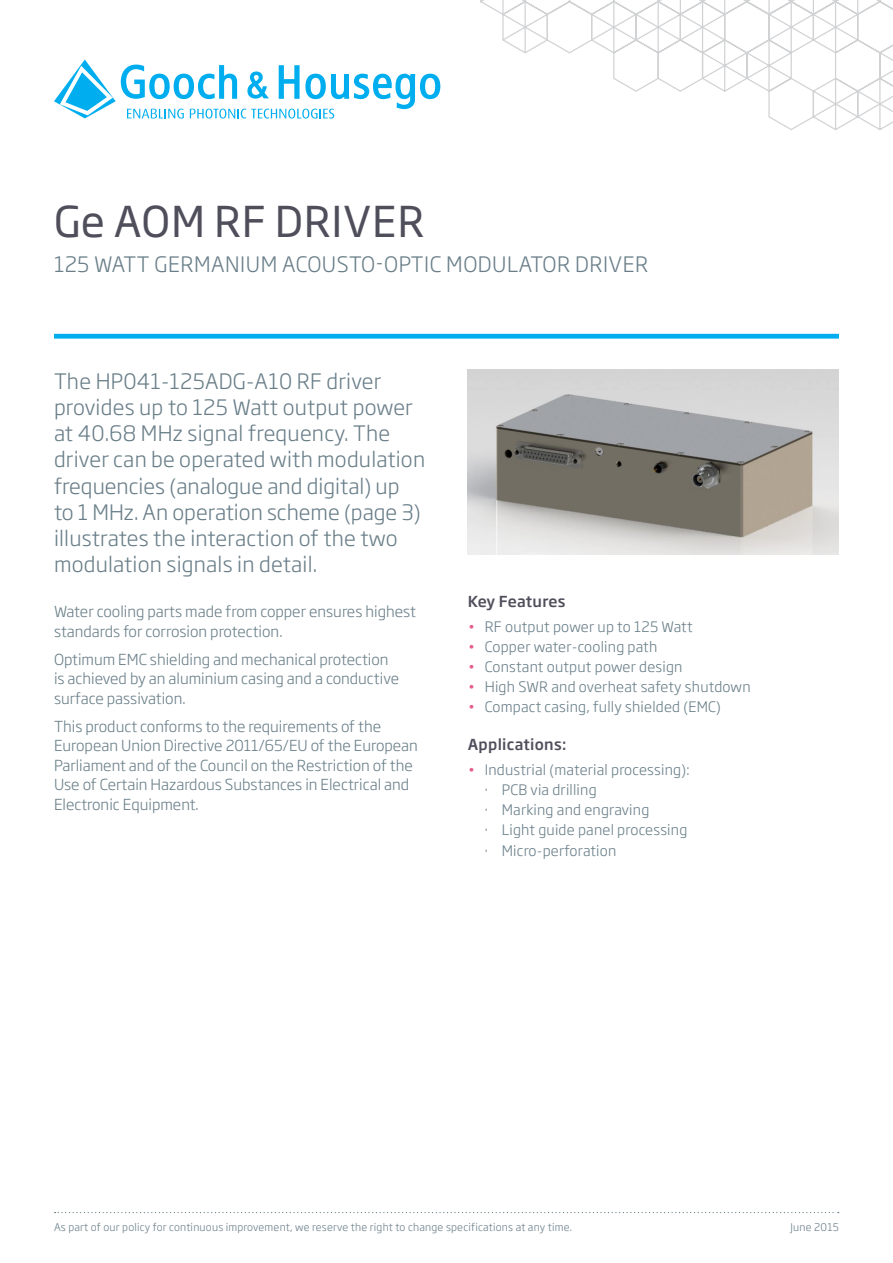
<style>
.page{position:relative;width:893px;height:1263px;background:#fff}
.page>*{position:absolute;margin:0;border:0;box-sizing:border-box;transform-origin:0 0}
.t1{font:42px "Soho Gothic Pro";letter-spacing:.02em;color:#4f4e5b}
.Grey_leader{font:300 21px/26.2px "Soho Gothic Pro";letter-spacing:.01em;color:#697e88}
.Body_standard{font:300 15px/19.5px "Soho Gothic Pro";color:#697e88}
.t2{font:500 15px "Soho Gothic Std";letter-spacing:.02em;color:#4f4e5b}
.Pink_Bullets{font:300 14.25px/20.2px "Soho Gothic Pro";letter-spacing:.015em;color:#697e88}
.t3{font:300 10.5px "Soho Gothic Pro";letter-spacing:.02em;color:#697e88}
.s1{color:#e85d8f}
</style>
<div class="page">
<svg style="left:55px;top:1212px;width:784px;height:1px"></svg>
<svg style="left:54px;top:60px;width:386px;height:59px"></svg>
<div style="left:54px;top:334px;width:785px;height:5px;background:#00aeef"></div>
<svg style="left:480px;top:0;width:413px;height:130px"></svg>
<img style="left:468px;top:370px;width:371px;height:184px">
<p class="t1" style="left:54px;top:189px;width:367px">GE AOM RF DRIVER</p>
<p class="Grey_leader" style="left:54px;top:250px;width:596px">125 Watt Germanium Acousto-optic Modulator driver</p>
<p class="Grey_leader" style="left:54px;top:366px;width:373px">The HP041-125ADG-A10 RF driver provides up to 125 Watt output power at 40.68 M Hz signal frequency. The driver can be operated with modulation frequencies (analogue and digital) up<br>to 1 M Hz. An operation scheme (page 3) illustrates the interaction of the two modulation signals in detail.</p>
<p class="Body_standard" style="left:54px;top:601px;width:364px">Water cooling parts made from copper ensures highest standards for corrosion protection.</p>
<p class="Body_standard" style="left:54px;top:649px;width:75px">Optimum EMC</p>
<p class="Body_standard" style="left:54px;top:649px;width:347px;text-indent:96px">shielding and mechanical protection is achieved by an aluminium casing and a conductive surface passivation.</p>
<p class="Body_standard" style="left:54px;top:716px;width:365px">This product conforms to the requirements of the European U nion Directive 2011/65/EU of the European Parliament and of the Council on the Restriction of the Use of Certain Hazardous Substances in Electrical and Electronic Equipment.</p>
<p class="t2" style="left:468px;top:592px;width:99px">Key Features</p>
<p class="Pink_Bullets" style="left:468px;top:615px;width:226px"><span class="s1">•</span> RF output power up to 125 Watt</p>
<p class="Pink_Bullets" style="left:468px;top:635px;width:191px"><span class="s1">•</span> Copper water-cooling path</p>
<p class="Pink_Bullets" style="left:468px;top:655px;width:216px"><span class="s1">•</span> Constant output power design</p>
<p class="Pink_Bullets" style="left:468px;top:676px;width:284px"><span class="s1">•</span> High SWR and overheat safety shutdown</p>
<p class="Pink_Bullets" style="left:468px;top:696px;width:231px"><span class="s1">•</span> Compact casing, fully shielded (EMC</p>
<p class="Pink_Bullets" style="left:716px;top:696px;width:6px">)</p>
<p class="t2" style="left:468px;top:735px;width:100px">Applications:</p>
<p class="Pink_Bullets" style="left:485px;top:758px;width:206px;text-indent:-17px"><span class="s1">•</span> I ndustrial (material processing): · PC</p>
<p class="Pink_Bullets" style="left:485px;top:778px;width:204px;text-indent:34px">B via drilling<br>· Marking and engraving<br>· Light guide panel processing · M icro-perforation</p>
<p class="t3" style="left:54px;top:1219px;width:520px">As part of our policy for continuous improvement, we reserve the right to change specifications at any time.</p>
<p class="t3" style="left:791px;top:1219px;width:50px">June 2015</p>
</div>
